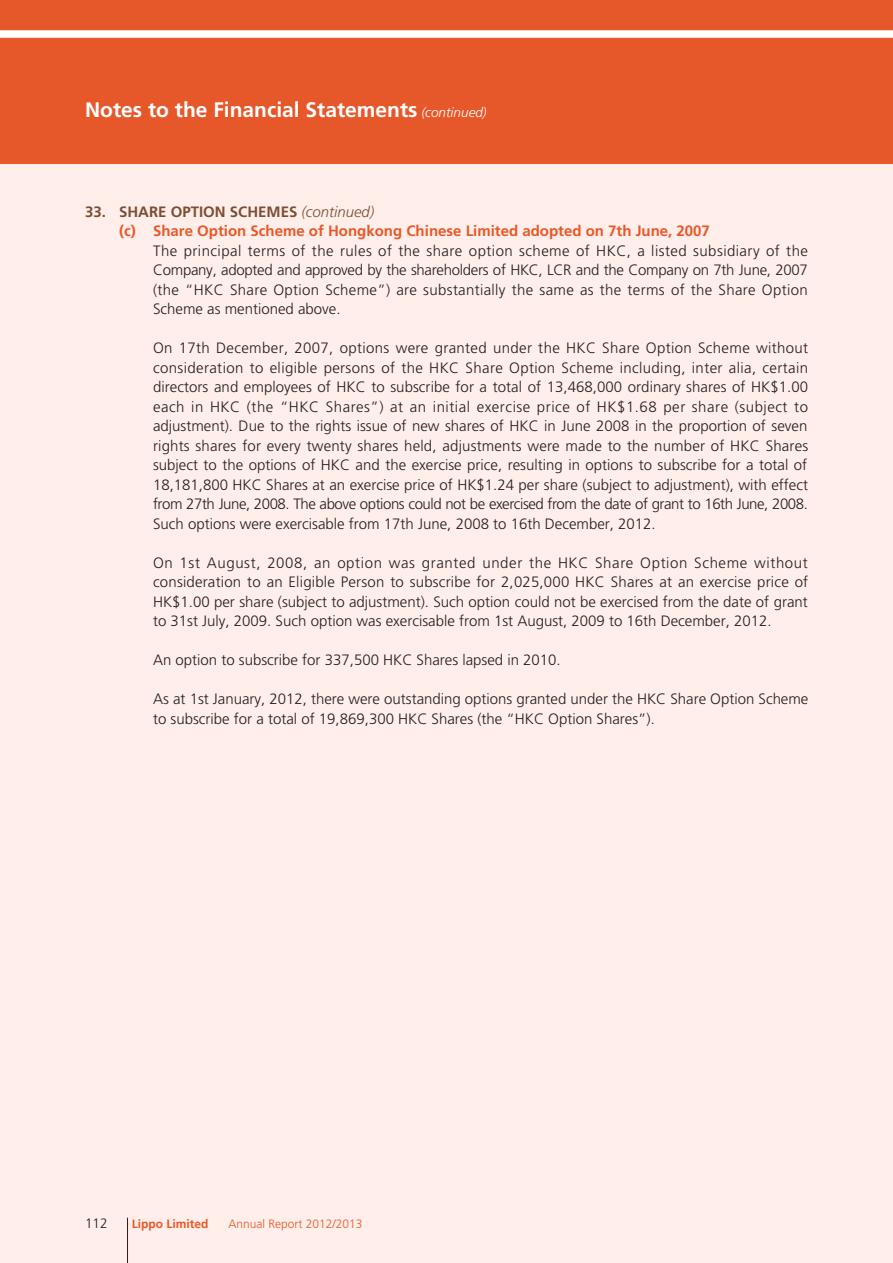
<style>
.page{position:relative;width:893px;height:1263px;background:#ffeee9}
.page>*{position:absolute;margin:0;border:0;box-sizing:border-box;transform-origin:0 0}
.t1{font:700 21px "Frutiger LT Std";color:#fff}
.t2{font:300 15px/19.5px "Frutiger LT Std";color:#231f20;text-align:justify}
.t3{font:700 15px/19.5px "Frutiger LT Std";color:#e65829}
.t4{font:300 13.65px "Frutiger LT Std";color:#231f20}
.t5{font:300 12.15px "Frutiger LT Std";color:#e65829}
.t6{font:700 12.15px "Frutiger LT Std";color:#e65829}
.s1{font-weight:300;font-style:italic;font-size:13.5px}
.s2{color:#7b4f33}
.s3{font-weight:300;font-style:italic;color:#7b4f33}
</style>
<div class="page">
<div style="left:0;top:0;width:893px;height:163px;background:#e65829"></div>
<div style="left:0;top:30px;width:893px;height:8px;background:#fff"></div>
<hr style="left:127px;top:1218px;width:1px;height:45px;background:#231f20">
<h1 class="t1" style="left:85px;top:97px;width:403px">Notes to the Financial Statements <span class="s1">(continued)</span></h1>
<p class="t3" style="left:119px;top:202px;width:592px;text-indent:-34px"><span class="s2">33. SHARE OPTION SCHEMES</span> <span class="s3">(continued)<br></span>(c) Share Option Scheme of Hongkong Chinese Limited adopted on 7th June, 2007</p>
<p class="t2" style="left:153px;top:241px;width:656px">The principal terms of the rules of the share option scheme of HKC, a listed subsidiary of the Company, adopted and approved by the shareholders of HKC, LCR and the Company on 7th June, 2007 (the “HKC Share Option Scheme”) are substantially the same as the terms of the Share Option Scheme as mentioned above.</p>
<p class="t2" style="left:153px;top:338px;width:657px">On 17th December, 2007, options were granted under the HKC Share Option Scheme without consideration to eligible persons of the HKC Share Option Scheme including, inter alia, certain directors and employees of HKC to subscribe for a total of 13,468,000 ordinary shares of HK$1.00 each in HKC (the “HKC Shares”) at an initial exercise price of HK$1.68 per share (subject to adjustment). Due to the rights issue of new shares of HKC in June 2008 in the proportion of seven rights shares for every twenty shares held, adjustments were made to the number of HKC Shares subject to the options of HKC and the exercise price, resulting in options to subscribe for a total of 18,181,800 HKC Shares at an exercise price of HK$1.24 per share (subject to adjustment), with effect from 27th June, 2008. The above options could not be exercised from the date of grant to 16th June, 2008.<br>Such options were exercisable from 17th June, 2008 to 16th December, 2012.</p>
<p class="t2" style="left:153px;top:553px;width:657px">On 1st August, 2008, an option was granted under the HKC Share Option Scheme without consideration to an Eligible Person to subscribe for 2,025,000 HKC Shares at an exercise price of HK$1.00 per share (subject to adjustment). Such option could not be exercised from the date of grant to 31st July, 2009. Such option was exercisable from 1st August, 2009 to 16th December, 2012.</p>
<p class="t2" style="left:153px;top:650px;width:409px">An option to subscribe for 337,500 HKC Shares lapsed in 2010.</p>
<p class="t2" style="left:153px;top:689px;width:657px">As at 1st January, 2012, there were outstanding options granted under the HKC Share Option Scheme to subscribe for a total of 19,869,300 HKC Shares (the “HKC Option Shares”).</p>
<p class="t4" style="left:85px;top:1216px;width:24px">112</p>
<p class="t6" style="left:132px;top:1216px;width:78px">Lippo Limited</p>
<p class="t5" style="left:229px;top:1216px;width:136px">Annual Report 2012/2013</p>
</div>
